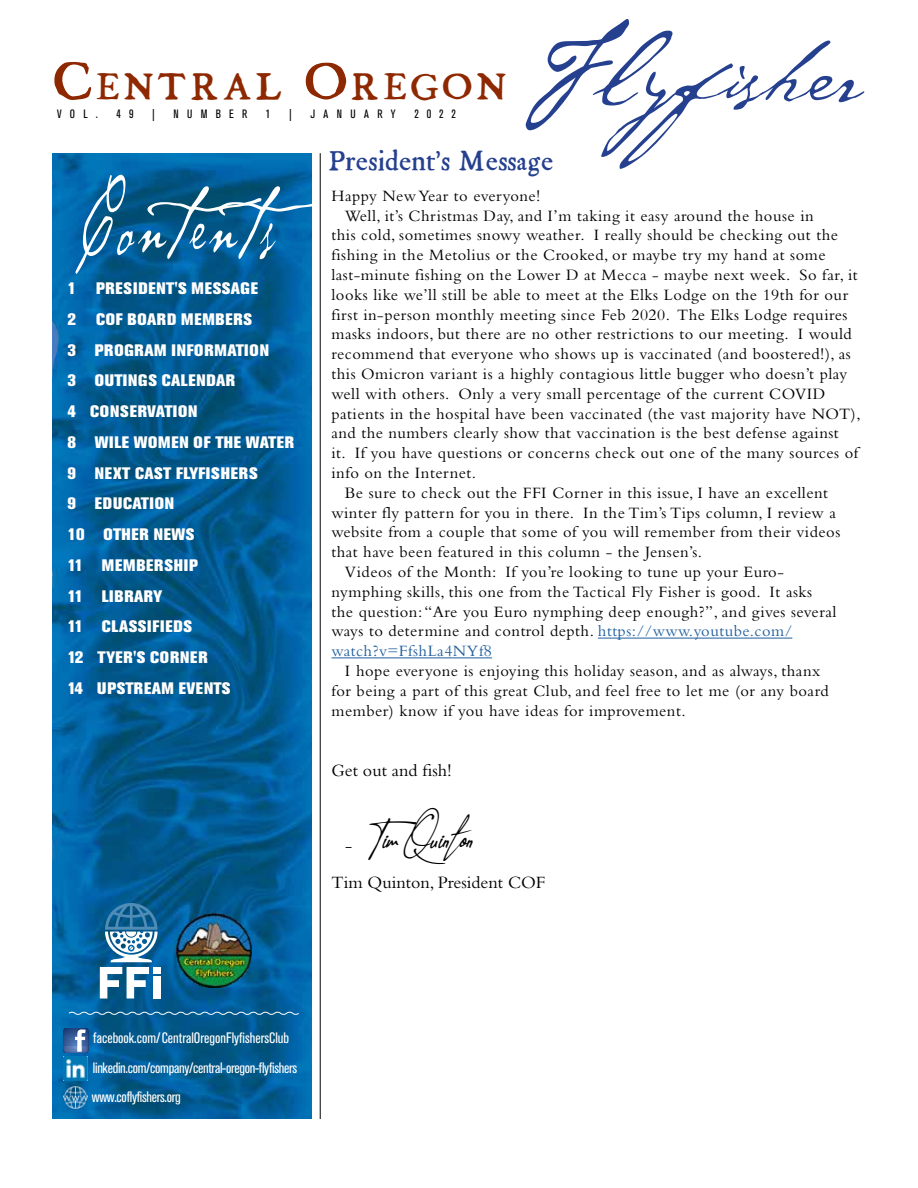
<style>
.page{position:relative;width:918px;height:1188px;background:#fff}
.page>*{position:absolute;margin:0;border:0;box-sizing:border-box;transform-origin:0 0}
.t1{font:108px "Cezanne";letter-spacing:.1em;color:#fff;scale:.5 1}
.t2{font:102.9px "Cezanne";color:#25408f}
.t3{font:36.15px "Kis Miklos";letter-spacing:.085em;color:#8e2800}
.t4{font:27px "Kis Miklos";color:#25408f}
.t5{font:27px "Allison Tessa Extraexpanded Extra";color:#000}
.t6{font:18px "Bembo Std";color:#000}
.t7{font:16.5px/19.8px "Bembo Std";letter-spacing:.03em;color:#000}
.t8{font:800 16.5px/30.8px "Akzidenz Grotesk BE";letter-spacing:.05em;color:#fff}
.t9{font:16.5px "Bembo Std";letter-spacing:.03em;color:#215e9e}
.t10{font:condensed 15px/30px "Akzidenz Grotesk BE";letter-spacing:-.02em;color:#fff}
.t11{font:condensed 12px "Akzidenz Grotesk BE";letter-spacing:.7em;color:#000}
.s1{font-size:51.6px}
.s2{color:#215e9e}
.s3{font-family:"Bembo Std";font-size:18px}
</style>
<div class="page">
<img style="left:52px;top:153px;width:260px;height:966px">
<hr style="left:320px;top:153px;width:1px;height:966px;background:#000">
<svg style="left:64px;top:1028px;width:24px;height:24px"></svg>
<img style="left:64px;top:1057px;width:24px;height:24px">
<img style="left:64px;top:1085px;width:24px;height:24px">
<svg style="left:68px;top:1011px;width:232px;height:5px"></svg>
<hr style="left:598px;top:638px;width:194px;height:1px;background:#215e9e">
<hr style="left:332px;top:657px;width:160px;height:1px;background:#215e9e">
<img style="left:177px;top:914px;width:74px;height:74px">
<div style="left:153px;top:967px;width:8px;height:7px;background:#fff"></div>
<div style="left:153px;top:976px;width:8px;height:22px;background:#fff"></div>
<svg style="left:100px;top:903px;width:58px;height:96px"></svg>
<h2 class="t2" style="left:525px;top:3px;width:338px">Flyfisher</h2>
<h3 class="t3" style="left:52px;top:65px;width:455px"><span class="s1">C</span>ENTRAL <span class="s1">O</span>REGON</h3>
<p class="t11" style="left:57px;top:107px;width:42px">VOL.</p>
<p class="t11" style="left:116px;top:107px;width:19px">4 9</p>
<p class="t11" style="left:152px;top:107px;width:4px">|</p>
<p class="t11" style="left:173px;top:107px;width:76px">NUMBER</p>
<p class="t11" style="left:266px;top:107px;width:6px">1</p>
<p class="t11" style="left:289px;top:107px;width:4px">|</p>
<p class="t11" style="left:310px;top:107px;width:87px">JANUARY</p>
<p class="t11" style="left:414px;top:107px;width:43px">2022</p>
<h3 class="t4" style="left:328px;top:145px;width:227px">President’s Message</h3>
<h1 class="t1" style="left:81px;top:148px;width:551px">Contents</h1>
<p class="t7" style="left:332px;top:185px;width:211px">Happy New Year to everyone!</p>
<p class="t7" style="left:345px;top:205px;width:470px">Well, it’s Christmas Day, and I’m taking it easy around the house in</p>
<p class="t7" style="left:332px;top:225px;width:508px">this cold, sometimes snowy weather. I really should be checking out the</p>
<p class="t7" style="left:332px;top:245px;width:496px">fishing in the Metolius or the Crooked, or maybe try my hand at some</p>
<p class="t7" style="left:332px;top:265px;width:528px">last-minute fishing on the Lower D at Mecca - maybe next week. So far, it</p>
<p class="t7" style="left:332px;top:284px;width:518px">looks like we’ll still be able to meet at the Elks Lodge on the 19th for our</p>
<p class="t7" style="left:332px;top:304px;width:518px">first in-person monthly meeting since Feb 2020. The Elks Lodge requires</p>
<p class="t7" style="left:332px;top:324px;width:522px">masks indoors, but there are no other restrictions to our meeting. I would</p>
<p class="t7" style="left:332px;top:344px;width:521px">recommend that everyone who shows up is vaccinated (and boostered!), as</p>
<p class="t7" style="left:332px;top:364px;width:517px">this Omicron variant is a highly contagious little bugger who doesn’t play</p>
<p class="t7" style="left:332px;top:383px;width:495px">well with others. Only a very small percentage of the current COVID</p>
<p class="t7" style="left:332px;top:403px;width:531px">patients in the hospital have been vaccinated (the vast majority have NOT),</p>
<p class="t7" style="left:332px;top:423px;width:509px">and the numbers clearly show that vaccination is the best defense against</p>
<p class="t7" style="left:332px;top:443px;width:530px">it. If you have questions or concerns check out one of the many sources of</p>
<p class="t7" style="left:332px;top:463px;width:146px">info on the Internet.</p>
<p class="t7" style="left:345px;top:482px;width:485px">Be sure to check out the FFI Corner in this issue, I have an excellent</p>
<p class="t7" style="left:332px;top:502px;width:506px">winter fly pattern for you in there. In the Tim’s Tips column, I review a</p>
<p class="t7" style="left:332px;top:522px;width:510px">website from a couple that some of you will remember from their videos</p>
<p class="t7" style="left:332px;top:542px;width:372px">that have been featured in this column - the Jensen’s.</p>
<p class="t7" style="left:345px;top:562px;width:440px">Videos of the Month: If you’re looking to tune up your Euro-</p>
<p class="t7" style="left:332px;top:581px;width:482px">nymphing skills, this one from the Tactical Fly Fisher is good. It asks</p>
<p class="t7" style="left:332px;top:601px;width:506px">the question: “Are you Euro nymphing deep enough?”, and gives several</p>
<p class="t7" style="left:332px;top:621px;width:462px">ways to determine and control depth. <span class="s2">https://www.youtube.com/</span></p>
<p class="t9" style="left:332px;top:641px;width:162px">watch?v=FfshLa4NYf8</p>
<p class="t7" style="left:332px;top:661px;width:499px;text-indent:13px">I hope everyone is enjoying this holiday season, and as always, thanx for being a part of this great Club, and feel free to let me (or any board member) know if you have ideas for improvement.</p>
<p class="t8" style="left:68px;top:273px;width:228px">1 PRESIDENT'S MESSAGE<br>2 COF BOARD MEMBERS<br>3 PROGRAM INFORMATION<br>3 OUTINGS CALENDAR<br>4 CONSERVATION<br>8 WILE WOMEN OF THE WATER<br>9 NEXT CAST FLYFISHERS<br>9 EDUCATION<br>10 OTHER NEWS<br>11 MEMBERSHIP<br>11 LIBRARY<br>11 CLASSIFIEDS<br>12 TYER'S CORNER<br>14 UPSTREAM EVENTS</p>
<p class="t6" style="left:332px;top:760px;width:122px">Get out and fish!</p>
<h3 class="t5" style="left:345px;top:826px;width:132px"><span class="s3">-</span> Tim Quinton</h3>
<p class="t6" style="left:332px;top:872px;width:216px">Tim Quinton, President COF</p>
<p class="t10" style="left:93px;top:1024px;width:206px">facebook.com/CentralOregonFlyfishersClub linkedin.com/company/central-oregon-flyfishers</p>
<p class="t10" style="left:92px;top:1082px;width:91px">www.coflyfishers.org</p>
</div>
